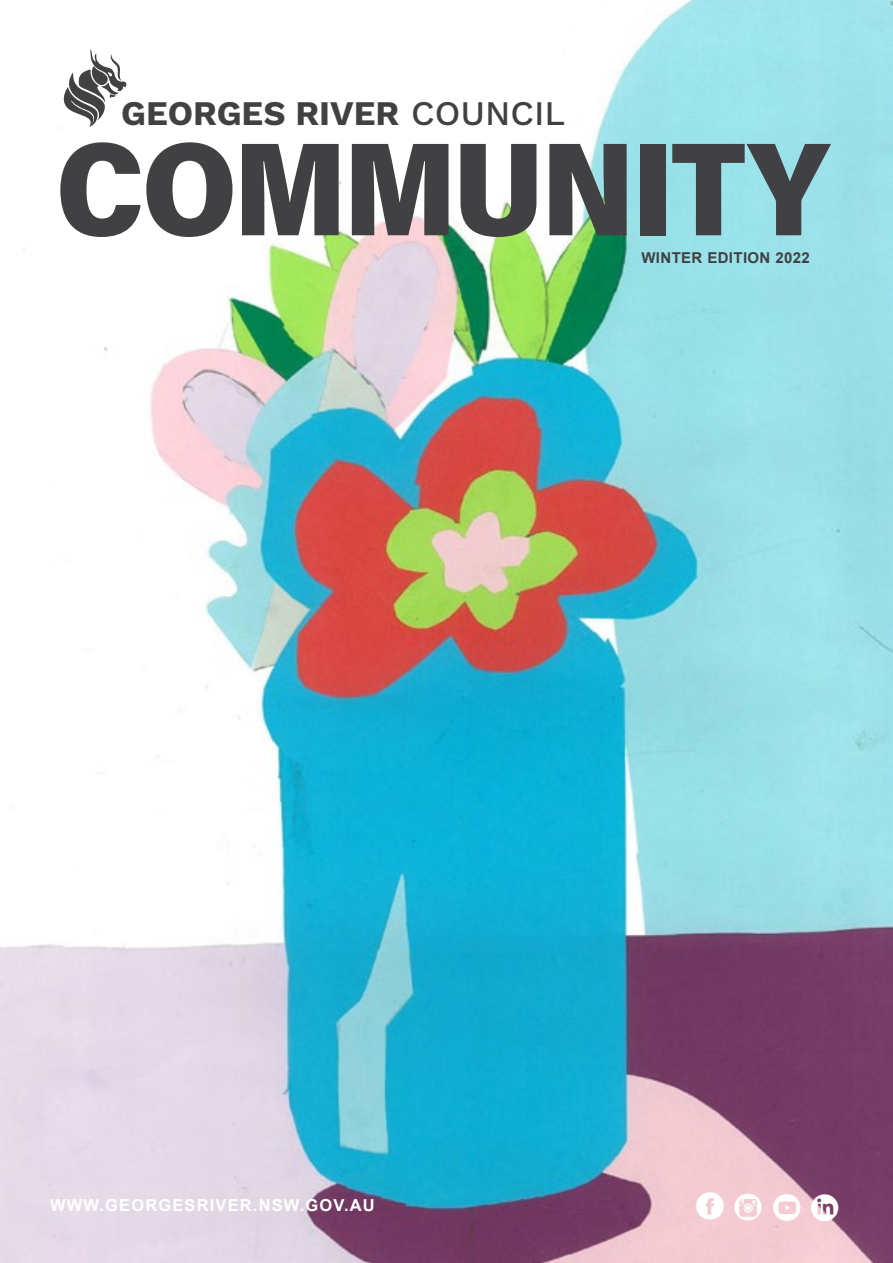
<style>
.page{position:relative;width:893px;height:1263px;background:#fff}
.page>*{position:absolute;margin:0;border:0;box-sizing:border-box;transform-origin:0 0}
.t1{font:133.5px "Acumin Variable Concept";letter-spacing:-.03em;color:#414042}
.t2{font:49.5px "Social Circles";color:#fff}
.t3{font:700 34.5px "Work Sans";color:#414042}
.t4{font:700 16.5px "Arial";letter-spacing:.07em;color:#fff}
.t5{font:700 15px "Arial";letter-spacing:.025em;color:#414042}
.s1{font-weight:500}
</style>
<div class="page">
<img style="left:0;top:0;width:893px;height:1263px">
<svg style="left:59px;top:45px;width:68px;height:82px"></svg>
<h3 class="t3" style="left:121px;top:93px;width:446px">GEORGES RIVER <span class="s1">COUNCIL</span></h3>
<h1 class="t1" style="left:55px;top:97px;width:775px">COMMUNITY</h1>
<p class="t5" style="left:641px;top:247px;width:170px">WINTER EDITION 2022</p>
<p class="t4" style="left:50px;top:1194px;width:326px">WWW.GEORGESRIVER.NSW.GOV.AU</p>
<h2 class="t2" style="left:692px;top:1178px;width:151px">fiyl</h2>
</div>
